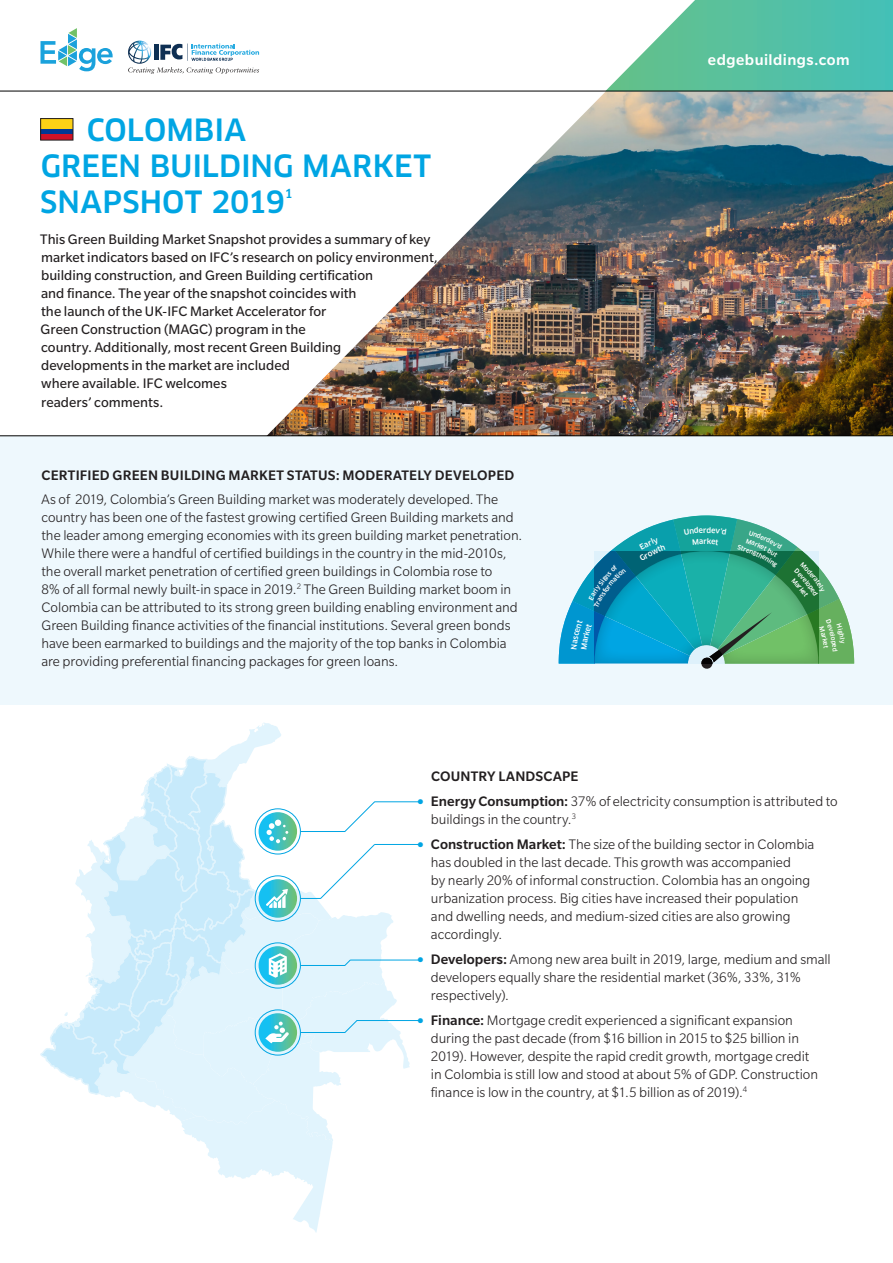
<style>
.page{position:relative;width:893px;height:1263px;background:#fff}
.page>*{position:absolute;margin:0;border:0;box-sizing:border-box;transform-origin:0 0}
.Headline{font:500 30px/36px "Clan Pro";color:#00a5e3}
.t1{font:500 16.5px "Slate Pro";letter-spacing:.03em;color:#fff}
.Body{font:300 15px/18px "Slate Pro";color:#231f20}
.Body-2{font:15px/18px "Slate Pro";color:#231f20}
.t2{font:500 15px "Slate Pro";letter-spacing:.015em;color:#231f20}
.Headline-2{font:500 12.3px "Clan Pro";color:#00a5e3}
.s1{font-family:"Montserrat";font-weight:900;color:#00a5e3}
.s2{font-weight:500}
</style>
<div class="page">
<img style="left:267px;top:92px;width:626px;height:343px">
<div style="left:0;top:436px;width:893px;height:269px;background:#eef8fd"></div>
<hr style="left:374px;top:801px;width:47px;height:1px;background:#00a5e3">
<hr style="left:374px;top:844px;width:47px;height:1px;background:#00a5e3">
<hr style="left:357px;top:1020px;width:64px;height:1px;background:#00a5e3">
<hr style="left:350px;top:960px;width:71px;height:1px;background:#00a5e3">
<svg style="left:40px;top:723px;width:370px;height:509px"></svg>
<div style="left:41px;top:119px;width:32px;height:10px;background:#fcd116"></div>
<div style="left:41px;top:129px;width:32px;height:6px;background:#003893"></div>
<div style="left:41px;top:135px;width:32px;height:5px;background:#ce1126"></div>
<div style="left:40px;top:118px;width:33px;height:22px;border:1px solid #231f20"></div>
<svg style="left:605px;top:0;width:288px;height:91px"></svg>
<svg style="left:128px;top:41px;width:131px;height:33px"></svg>
<svg style="left:41px;top:28px;width:72px;height:43px"></svg>
<hr style="left:0;top:91px;width:893px;height:1px;background:#000">
<hr style="left:0;top:435px;width:893px;height:1px;background:#000">
<svg style="left:559px;top:515px;width:296px;height:154px"></svg>
<p class="Headline" style="left:40px;top:112px;width:393px;text-indent:47px">COLOMBIA<br>GREEN BUILDING MARKET<br>SNAPSHOT 2019</p>
<p class="Headline-2" style="left:285px;top:187px;width:9px">1</p>
<p class="Body-2" style="left:40px;top:231px;width:399px">This Green Building Market Snapshot provides a summary of key market indicators based on IFC’s research on policy environment, building construction, and Green Building certification<br>and finance. The year of the snapshot coincides with<br>the launch of the UK-IFC Market Accelerator for<br>Green Construction (MAGC) program in the<br>country. Additionally, most recent Green Building<br>developments in the market are included<br>where available. IFC welcomes<br>readers’ comments.</p>
<h1 class="t2" style="left:42px;top:467px;width:474px">CERTIFIED GREEN BUILDING MARKET STATUS: MODERATELY DEVELOPED</h1>
<p class="Body" style="left:41px;top:491px;width:482px">As of 2019, Colombia’s Green Building market was moderately developed. The country has been one of the fastest growing certified Green Building markets and the leader among emerging economies with its green building market penetration.<br>While there were a handful of certified buildings in the country in the mid-2010s, the overall market penetration of certified green buildings in Colombia rose to<br>8% of all formal newly built-in space in 2019.<sup>2</sup> The Green Building market boom in Colombia can be attributed to its strong green building enabling environment and Green Building finance activities of the financial institutions. Several green bonds have been earmarked to buildings and the majority of the top banks in Colombia are providing preferential financing packages for green loans.</p>
<p class="t1" style="left:708px;top:51px;width:143px">edgebuildings.com</p>
<h1 class="t2" style="left:431px;top:769px;width:149px">COUNTRY LANDSCAPE</h1>
<p class="Body" style="left:431px;top:792px;width:408px;text-indent:-14px"><span class="s1">•</span> <span class="s2">Energy Consumption:</span> 37% of electricity consumption is attributed to buildings in the country.<sup>3</sup></p>
<p class="Body" style="left:431px;top:835px;width:385px;text-indent:-14px"><span class="s1">•</span> <span class="s2">Construction Market:</span> The size of the building sector in Colombia has doubled in the last decade. This growth was accompanied<br>by nearly 20% of informal construction. Colombia has an ongoing urbanization process. Big cities have increased their population and dwelling needs, and medium-sized cities are also growing accordingly.</p>
<p class="Body" style="left:431px;top:950px;width:401px;text-indent:-14px"><span class="s1">•</span> <span class="s2">Developers:</span> Among new area built in 2019, large, medium and small developers equally share the residential market (36%, 33%, 31% respectively).</p>
<p class="Body" style="left:431px;top:1011px;width:389px;text-indent:-14px"><span class="s1">•</span> <span class="s2">Finance:</span> Mortgage credit experienced a significant expansion during the past decade (from $16 billion in 2015 to $25 billion in 2019). However, despite the rapid credit growth, mortgage credit in Colombia is still low and stood at about 5% of GDP. Construction finance is low in the country, at $1.5 billion as of 2019).<sup>4</sup></p>
</div>
